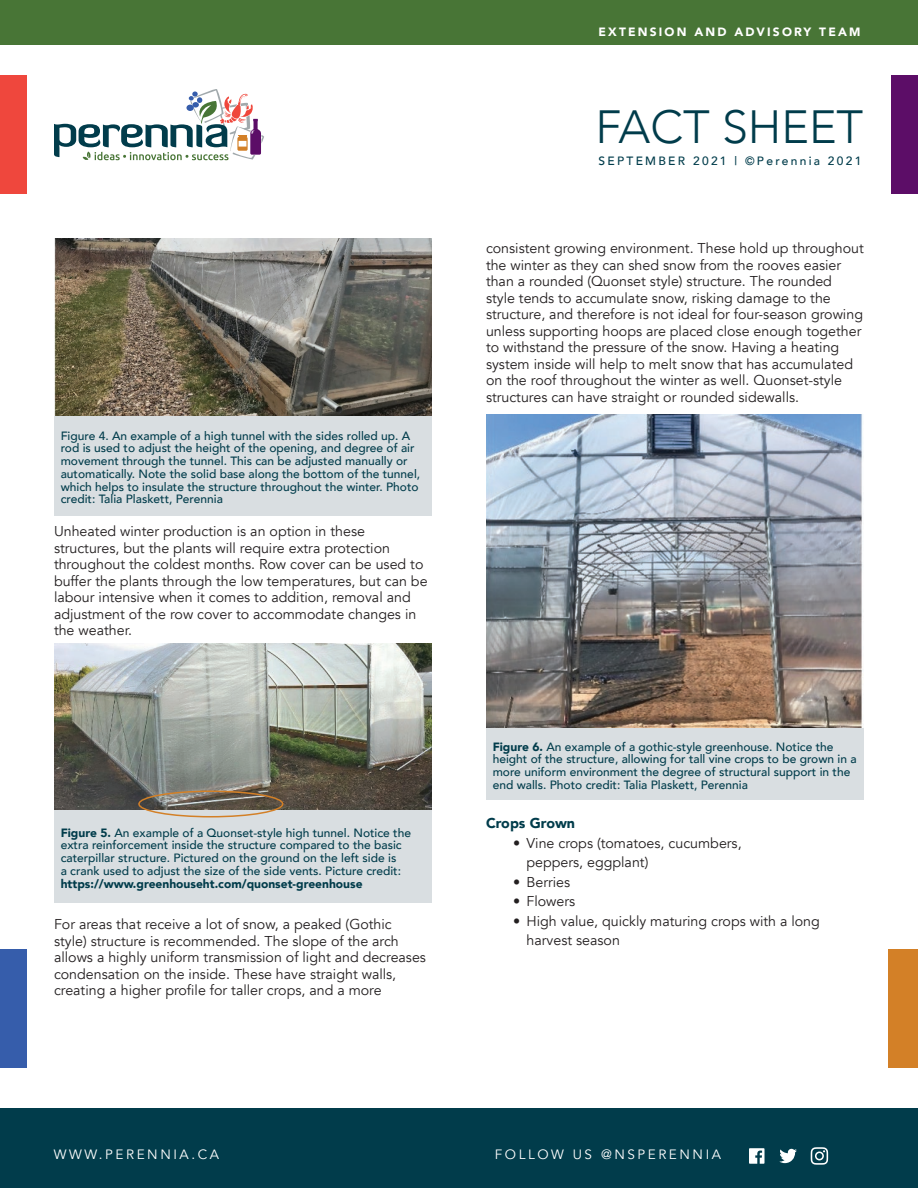
<style>
.page{position:relative;width:918px;height:1188px;background:#fff}
.page>*{position:absolute;margin:0;border:0;box-sizing:border-box;transform-origin:0 0}
.t1{font:300 46.5px "Avenir";color:#013c4b}
.t2{font:14.25px/16.5px "Avenir";color:#231f20}
.t3{font:900 14.25px "Avenir";color:#013c4b}
.t4{font:13.5px "Avenir";letter-spacing:.19em;color:#fff}
.t5{font:500 12px/12.8px "Avenir";color:#013c4b}
.t6{font:900 12px "Avenir";color:#013c4b}
.t7{font:500 12px "Avenir";letter-spacing:.19em;color:#013c4b}
.t8{font:900 12px "Avenir";letter-spacing:.18em;color:#fff}
.s1{font-weight:900}
</style>
<div class="page">
<svg style="left:54px;top:89px;width:210px;height:71px"></svg>
<div style="left:0;top:1108px;width:918px;height:80px;background:#013c4b"></div>
<div style="left:0;top:0;width:918px;height:44px;background:#487536"></div>
<div style="left:0;top:75px;width:27px;height:118px;background:#ef473d"></div>
<div style="left:0;top:949px;width:27px;height:119px;background:#365dab"></div>
<div style="left:891px;top:75px;width:27px;height:118px;background:#5c0d67"></div>
<svg style="left:749px;top:1148px;width:16px;height:16px"></svg>
<svg style="left:779px;top:1149px;width:18px;height:14px"></svg>
<svg style="left:811px;top:1147px;width:17px;height:18px"></svg>
<div style="left:889px;top:949px;width:29px;height:119px;background:#d38027"></div>
<div style="left:54px;top:416px;width:378px;height:99px;background:#d9dee1"></div>
<img style="left:54px;top:239px;width:378px;height:177px">
<div style="left:54px;top:810px;width:378px;height:93px;background:#d9dee1"></div>
<img style="left:54px;top:643px;width:378px;height:167px">
<img style="left:486px;top:415px;width:377px;height:313px">
<div style="left:486px;top:728px;width:378px;height:72px;background:#d9dee1"></div>
<div style="left:138px;top:790px;width:146px;height:28px;border:2px solid #d38027;border-radius:50%"></div>
<p class="t8" style="left:599px;top:22px;width:263px">EXTENSION AND ADVISORY TEAM</p>
<h1 class="t1" style="left:595px;top:100px;width:269px">FACT SHEET</h1>
<p class="t7" style="left:599px;top:150px;width:264px">SEPTEMBER 2021 | ©Perennia 2021</p>
<p class="t5" style="left:61px;top:428px;width:361px">Figure 4. An example of a high tunnel with the sides rolled up. A rod is used to adjust the height of the opening, and degree of air movement through the tunnel. This can be adjusted manually or automatically. Note the solid base along the bottom of the tunnel, which helps to insulate the structure throughout the winter. Photo credit: Talia Plaskett, Perennia</p>
<p class="t2" style="left:54px;top:523px;width:375px">Unheated winter production is an option in these structures, but the plants will require extra protection throughout the coldest months. Row cover can be used to buffer the plants through the low temperatures, but can be labour intensive when it comes to addition, removal and adjustment of the row cover to accommodate changes in the weather.</p>
<p class="t5" style="left:61px;top:826px;width:352px"><span class="s1">Figure 5.</span> An example of a Quonset-style high tunnel. Notice the extra reinforcement inside the structure compared to the basic caterpillar structure. Pictured on the ground on the left side is<br>a crank used to adjust the size of the side vents. Picture credit:</p>
<p class="t6" style="left:61px;top:873px;width:303px">https://www.greenhouseht.com/quonset-greenhouse</p>
<p class="t2" style="left:54px;top:916px;width:374px">For areas that receive a lot of snow, a peaked (Gothic style) structure is recommended. The slope of the arch allows a highly uniform transmission of light and decreases condensation on the inside. These have straight walls, creating a higher profile for taller crops, and a more</p>
<p class="t2" style="left:486px;top:240px;width:379px">consistent growing environment. These hold up throughout the winter as they can shed snow from the rooves easier than a rounded (Quonset style) structure. The rounded style tends to accumulate snow, risking damage to the structure, and therefore is not ideal for four-season growing unless supporting hoops are placed close enough together to withstand the pressure of the snow. Having a heating system inside will help to melt snow that has accumulated on the roof throughout the winter as well. Quonset-style structures can have straight or rounded sidewalls.</p>
<p class="t5" style="left:493px;top:740px;width:365px"><span class="s1">Figure 6.</span> An example of a gothic-style greenhouse. Notice the height of the structure, allowing for tall vine crops to be grown in a more uniform environment the degree of structural support in the end walls. Photo credit: Talia Plaskett, Perennia</p>
<p class="t3" style="left:486px;top:811px;width:91px">Crops Grown</p>
<p class="t2" style="left:527px;top:833px;width:217px;line-height:19.5px;text-indent:-13px">• Vine crops (tomatoes, cucumbers, peppers, eggplant)</p>
<p class="t2" style="left:513px;top:874px;width:59px">• Berries</p>
<p class="t2" style="left:513px;top:893px;width:64px">• Flowers</p>
<p class="t2" style="left:527px;top:911px;width:295px;line-height:19.5px;text-indent:-13px">• High value, quickly maturing crops with a long harvest season</p>
<p class="t4" style="left:54px;top:1146px;width:167px">WWW.PERENNIA.CA</p>
<p class="t4" style="left:495px;top:1146px;width:228px">FOLLOW US @NSPERENNIA</p>
</div>
